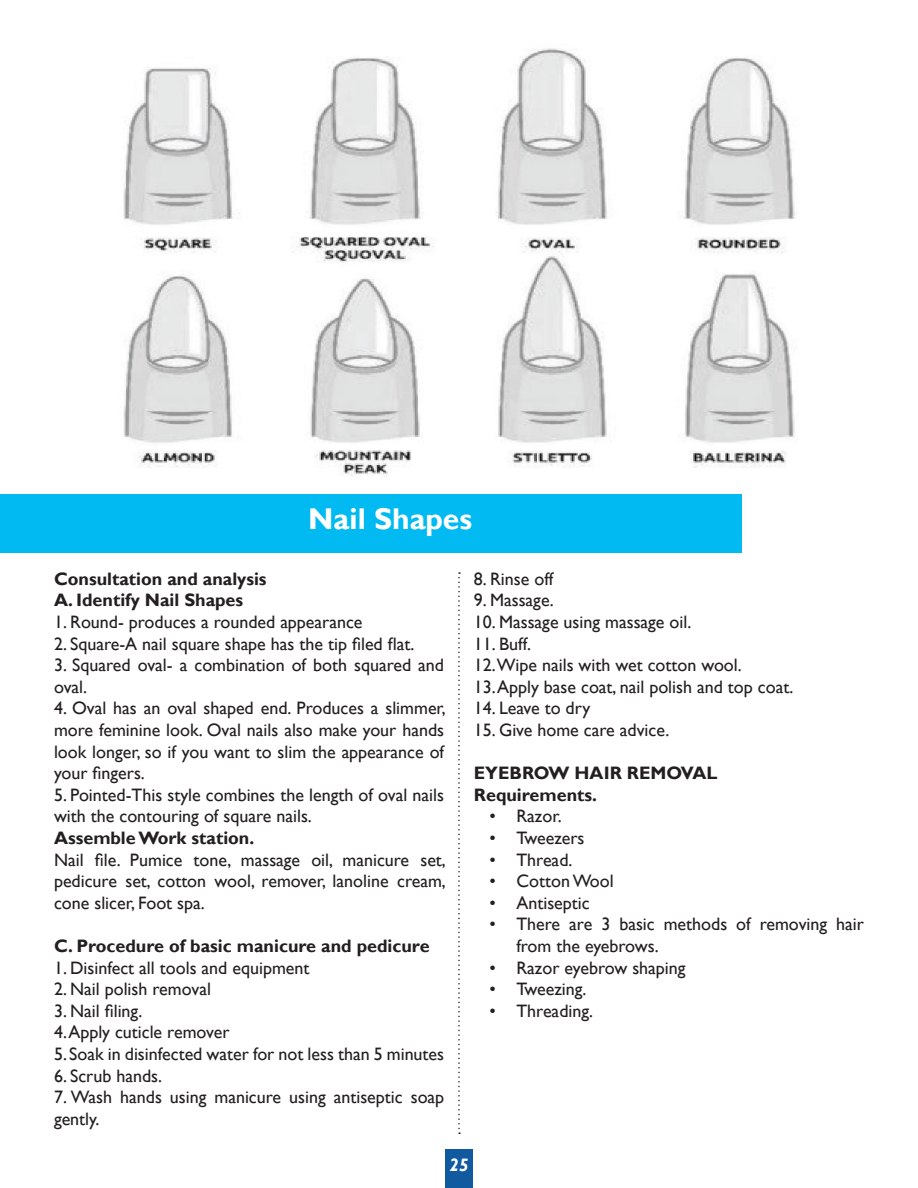
<style>
.page{position:relative;width:918px;height:1188px;background:#fff}
.page>*{position:absolute;margin:0;border:0;box-sizing:border-box;transform-origin:0 0}
.t1{font:700 30px "Gill Sans";color:#fff}
.t2{font:18px/21.6px "Gill Sans";color:#231f20}
.t3{font:700 18px/21.6px "Gill Sans";color:#231f20}
.t4{font:italic 700 18px "Gill Sans";color:#fff}
</style>
<div class="page">
<img style="left:123px;top:48px;width:672px;height:505px">
<div style="left:0;top:494px;width:741px;height:59px;background:#00baf1"></div>
<svg style="left:458px;top:572px;width:2px;height:562px"></svg>
<div style="left:445px;top:1150px;width:28px;height:38px;background:#125aa0"></div>
<h1 class="t1" style="left:308px;top:501px;width:165px">Nail Shapes</h1>
<p class="t3" style="left:54px;top:568px;width:214px">Consultation and analysis<br>A. Identify Nail Shapes</p>
<p class="t2" style="left:54px;top:611px;width:310px">1. Round- produces a rounded appearance</p>
<p class="t2" style="left:54px;top:633px;width:362px">2. Square-A nail square shape has the tip filed flat.</p>
<p class="t2" style="left:54px;top:655px;width:392px">3. Squared oval- a combination of both squared and oval.</p>
<p class="t2" style="left:54px;top:698px;width:393px;text-align:justify">4. Oval has an oval shaped end. Produces a slimmer, more feminine look. Oval nails also make your hands look longer, so if you want to slim the appearance of your fingers.</p>
<p class="t2" style="left:54px;top:784px;width:392px">5. Pointed-This style combines the length of oval nails with the contouring of square nails.</p>
<p class="t3" style="left:54px;top:828px;width:202px">Assemble Work station.</p>
<p class="t2" style="left:54px;top:849px;width:393px;text-align:justify">Nail file. Pumice tone, massage oil, manicure set, pedicure set, cotton wool, remover, lanoline cream, cone slicer, Foot spa.</p>
<p class="t3" style="left:54px;top:936px;width:377px">C. Procedure of basic manicure and pedicure</p>
<p class="t2" style="left:54px;top:957px;width:257px">1. Disinfect all tools and equipment</p>
<p class="t2" style="left:54px;top:979px;width:159px">2. Nail polish removal</p>
<p class="t2" style="left:54px;top:1000px;width:90px">3. Nail filing.</p>
<p class="t2" style="left:54px;top:1022px;width:177px">4. Apply cuticle remover</p>
<p class="t2" style="left:54px;top:1043px;width:392px">5. Soak in disinfected water for not less than 5 minutes</p>
<p class="t2" style="left:54px;top:1065px;width:110px">6. Scrub hands.</p>
<p class="t2" style="left:54px;top:1087px;width:392px">7. Wash hands using manicure using antiseptic soap gently.</p>
<p class="t2" style="left:474px;top:568px;width:81px">8. Rinse off</p>
<p class="t2" style="left:474px;top:590px;width:82px">9. Massage.</p>
<p class="t2" style="left:474px;top:611px;width:219px">10. Massage using massage oil.</p>
<p class="t2" style="left:474px;top:633px;width:269px">11. Buff.<br>12.Wipe nails with wet cotton wool.</p>
<p class="t2" style="left:474px;top:676px;width:321px">13. Apply base coat, nail polish and top coat.</p>
<p class="t2" style="left:474px;top:698px;width:118px">14. Leave to dry</p>
<p class="t2" style="left:474px;top:719px;width:197px">15. Give home care advice.</p>
<p class="t3" style="left:474px;top:763px;width:245px">EYEBROW HAIR REMOVAL<br>Requirements.</p>
<p class="t2" style="left:489px;top:806px;width:74px">• Razor.</p>
<p class="t2" style="left:489px;top:827px;width:97px">• Tweezers</p>
<p class="t2" style="left:489px;top:849px;width:85px">• Thread.</p>
<p class="t2" style="left:489px;top:871px;width:126px">• Cotton Wool</p>
<p class="t2" style="left:489px;top:892px;width:102px">• Antiseptic</p>
<p class="t2" style="left:516px;top:914px;width:349px;text-indent:-27px">• There are 3 basic methods of removing hair from the eyebrows.</p>
<p class="t2" style="left:489px;top:957px;width:198px">• Razor eyebrow shaping</p>
<p class="t2" style="left:489px;top:979px;width:99px">• Tweezing.</p>
<p class="t2" style="left:489px;top:1000px;width:105px">• Threading.</p>
<p class="t4" style="left:449px;top:1154px;width:21px">25</p>
</div>
